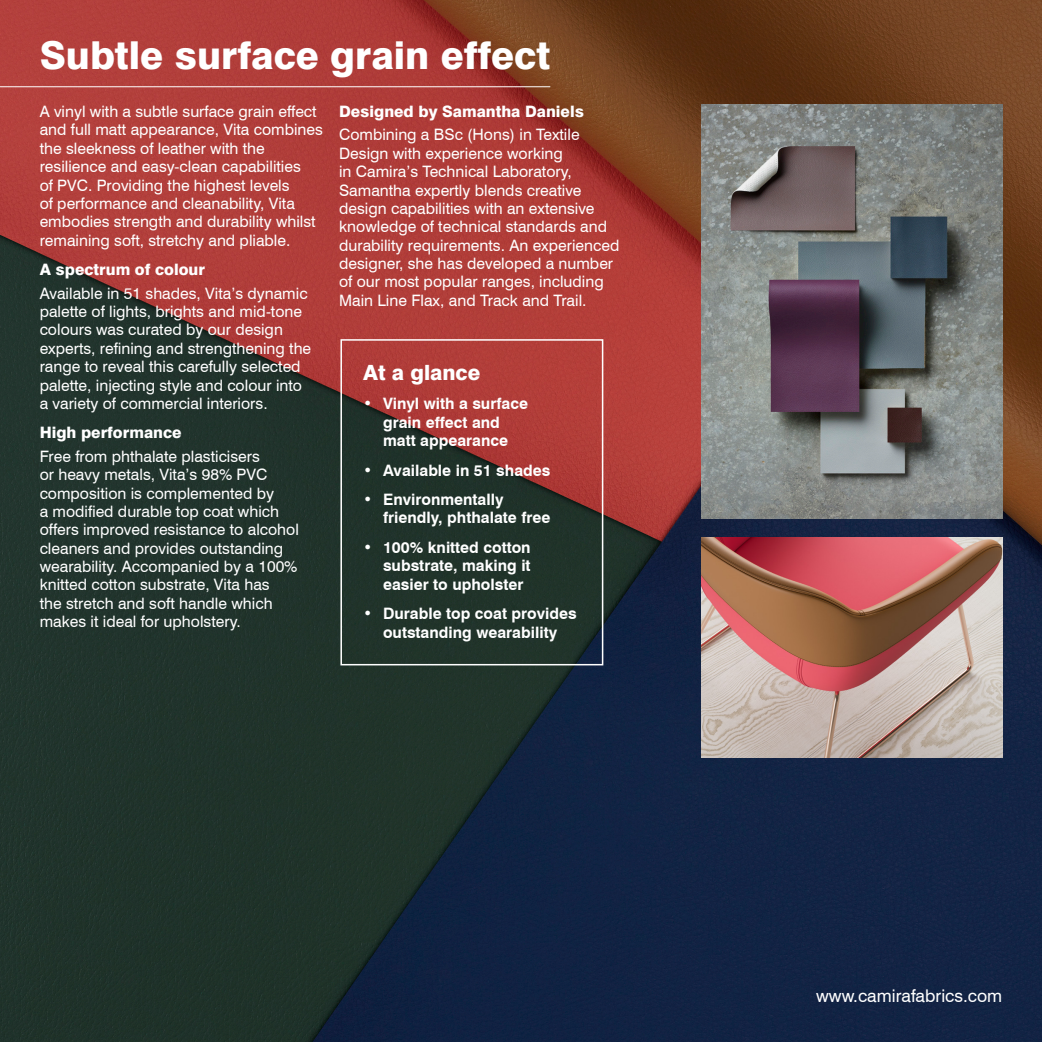
<style>
.page{position:relative;width:1042px;height:1042px;background:#fff}
.page>*{position:absolute;margin:0;border:0;box-sizing:border-box;transform-origin:0 0}
.Heading{font:800 38.5px "Swiss 721 BT";color:#fff}
.Subhead{font:800 21px "Swiss 721 BT";color:#fff}
.t1{font:17.5px "Swiss 721 BT";color:#fff}
.Copy{font:15.75px/18.4px "Swiss 721 BT";color:#fff}
.t2{font:700 15.75px/18.4px "Swiss 721 BT";color:#fff;text-align:center}
.Subhead-2{font:800 15.75px "Swiss 721 BT";color:#fff}
</style>
<div class="page">
<img style="left:0;top:0;width:1042px;height:1042px">
<img style="left:701px;top:104px;width:301px;height:414px">
<img style="left:701px;top:537px;width:301px;height:220px">
<hr style="left:0;top:86px;width:550px;height:1px;background:#fff">
<div style="left:340px;top:339px;width:263px;height:326px;border:2px solid #fff"></div>
<p class="Heading" style="left:40px;top:32px;width:512px">Subtle surface grain effect</p>
<p class="Copy" style="left:40px;top:102px;width:285px">A vinyl with a subtle surface grain effect and full matt appearance, Vita combines the sleekness of leather with the resilience and easy-clean capabilities<br>of PVC. Providing the highest levels<br>of performance and cleanability, Vita embodies strength and durability whilst remaining soft, stretchy and pliable.</p>
<p class="Subhead-2" style="left:40px;top:260px;width:167px">A spectrum of colour</p>
<p class="Copy" style="left:40px;top:284px;width:273px">Available in 51 shades, Vita’s dynamic palette of lights, brights and mid-tone colours was curated by our design experts, refining and strengthening the range to reveal this carefully selected palette, injecting style and colour into a variety of commercial interiors.</p>
<p class="Subhead-2" style="left:40px;top:423px;width:143px">High performance</p>
<p class="Copy" style="left:40px;top:447px;width:261px">Free from phthalate plasticisers<br>or heavy metals, Vita’s 98% PVC composition is complemented by<br>a modified durable top coat which offers improved resistance to alcohol cleaners and provides outstanding wearability. Accompanied by a 100% knitted cotton substrate, Vita has<br>the stretch and soft handle which makes it ideal for upholstery.</p>
<p class="Subhead-2" style="left:339px;top:102px;width:246px">Designed by Samantha Daniels</p>
<p class="Copy" style="left:339px;top:125px;width:282px">Combining a BSc (Hons) in Textile Design with experience working<br>in Camira’s Technical Laboratory, Samantha expertly blends creative design capabilities with an extensive knowledge of technical standards and durability requirements. An experienced designer, she has developed a number of our most popular ranges, including Main Line Flax, and Track and Trail.</p>
<p class="Subhead" style="left:363px;top:359px;width:119px">At a glance</p>
<p class="t2" style="left:363px;top:394px;width:166px">• Vinyl with a surface grain effect and<br>matt appearance</p>
<p class="t2" style="left:363px;top:461px;width:189px">• Available in 51 shades</p>
<p class="t2" style="left:383px;top:490px;width:169px;text-align:left;text-indent:-20px">• Environmentally friendly, phthalate free</p>
<p class="t2" style="left:383px;top:538px;width:149px;text-align:justify;text-indent:-20px">• 100% knitted cotton substrate, making it easier to upholster</p>
<p class="t2" style="left:363px;top:604px;width:215px">• Durable top coat provides outstanding wearability</p>
<p class="t1" style="left:816px;top:985px;width:188px">www.camirafabrics.com</p>
</div>
